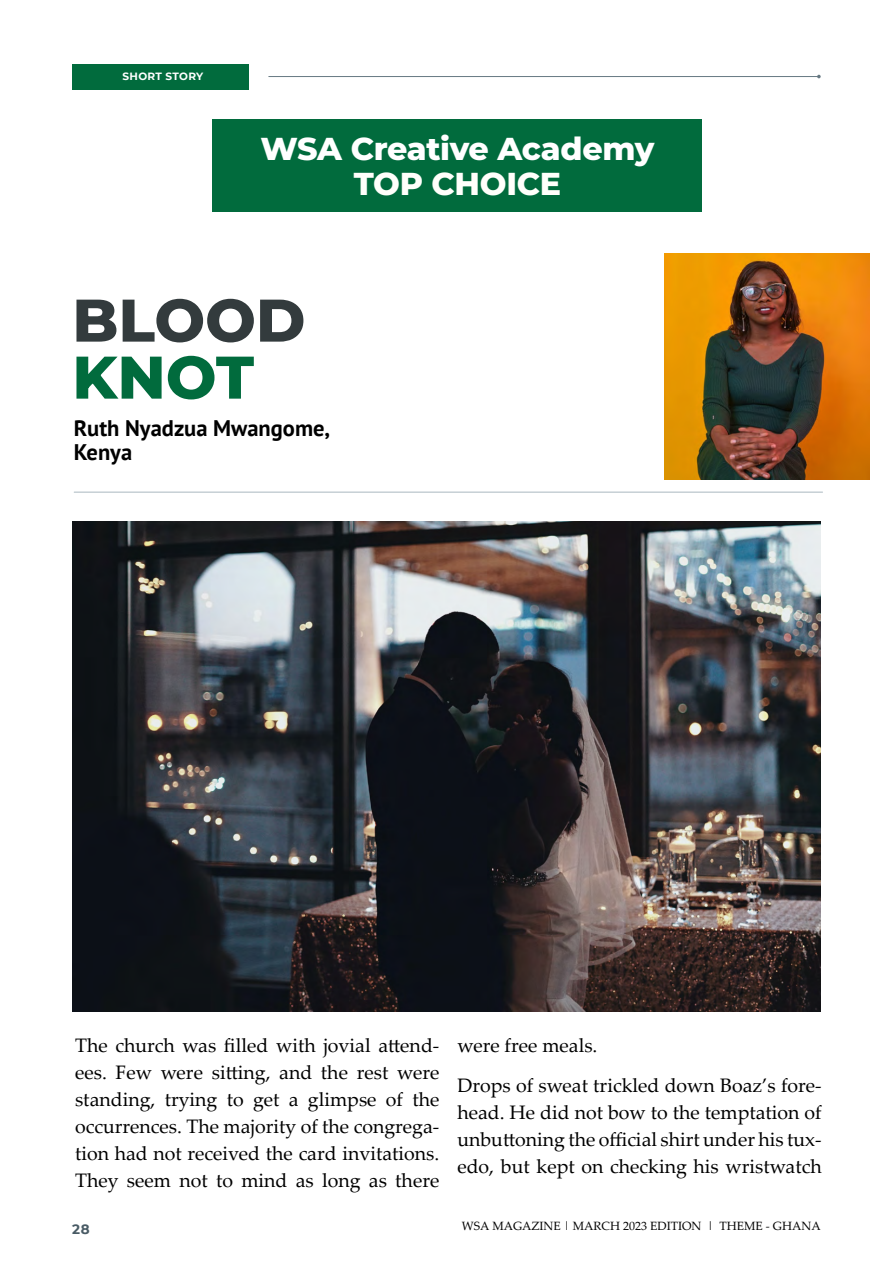
<style>
.page{position:relative;width:893px;height:1263px;background:#fff}
.page>*{position:absolute;margin:0;border:0;box-sizing:border-box;transform-origin:0 0}
.t1{font:800 60px "Montserrat";color:#333b3d}
.t2{font:800 60px "Montserrat";color:#016b3d}
.t3{font:800 31.65px "Montserrat";letter-spacing:-.01em;color:#fff}
.t4{font:800 31.65px "Montserrat";letter-spacing:-.01em;color:#fffffb}
.t5{font:700 22.5px/24px "PT Sans";color:#000}
.t6{font:19.5px/27px "Palatino Linotype";color:#000;text-align:justify}
.t7{font:700 13.5px "Montserrat";color:#495b65}
.t8{font:12px "Palatino Linotype";color:#000101}
.t9{font:700 10.5px "Montserrat";letter-spacing:.025em;color:#fff}
</style>
<div class="page">
<div style="left:72px;top:64px;width:177px;height:25px;background:#016b3d"></div>
<hr style="left:269px;top:76px;width:550px;height:1px;background:#677983">
<hr style="left:74px;top:492px;width:748px;height:1px;background:#a9b7bf">
<img style="left:664px;top:253px;width:205px;height:226px">
<div style="left:213px;top:119px;width:489px;height:93px;background:#016b3d"></div>
<img style="left:72px;top:521px;width:749px;height:490px">
<p class="t9" style="left:123px;top:69px;width:82px">SHORT STORY</p>
<h2 class="t3" style="left:260px;top:128px;width:396px">WSA Creative Academy</h2>
<h2 class="t4" style="left:354px;top:163px;width:209px">TOP CHOICE</h2>
<h1 class="t1" style="left:72px;top:280px;width:235px">BLOOD</h1>
<h1 class="t2" style="left:72px;top:337px;width:183px">KNOT</h1>
<p class="t5" style="left:74px;top:415px;width:258px">Ruth Nyadzua Mwangome,<br>Kenya</p>
<p class="t6" style="left:75px;top:1031px;width:366px">The church was filled with jovial attend&shy;ees. Few were sitting, and the rest were standing, trying to get a glimpse of the occurrences. The majority of the congrega&shy;tion had not received the card invitations.<br>They seem not to mind as long as there</p>
<p class="t6" style="left:457px;top:1025px;width:366px;line-height:39.8px">were free meals.<br>Drops of sweat trickled down Boaz’s fore-</p>
<p class="t6" style="left:457px;top:1098px;width:366px">head. He did not bow to the temptation of unbuttoning the official shirt under his tux&shy;edo, but kept on checking his wristwatch</p>
<p class="t7" style="left:72px;top:1219px;width:19px">28</p>
<p class="t8" style="left:462px;top:1217px;width:360px">WSA MAGAZINE | MARCH 2023 EDITION | THEME - GHANA</p>
</div>
